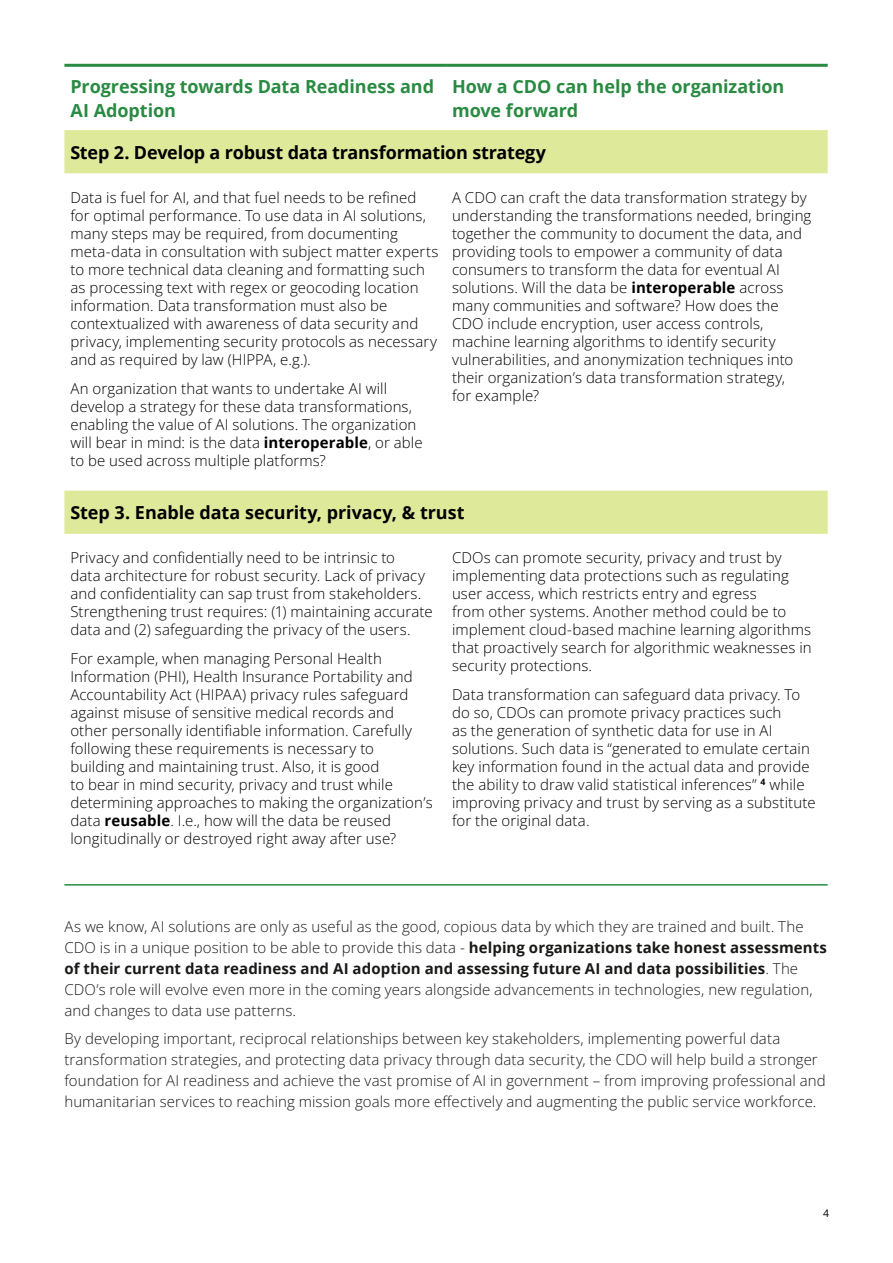
<style>
.page{position:relative;width:893px;height:1263px;background:#fff}
.page>*{position:absolute;margin:0;border:0;box-sizing:border-box;transform-origin:0 0}
.t1{font:700 18px "Open Sans";letter-spacing:-.005em;color:#000}
.t2{font:700 18px/24px "Open Sans";letter-spacing:-.005em;color:#298a42}
.t3{font:15px/18px "Open Sans";letter-spacing:.01em;color:#000}
.t4{font:15px/21px "Open Sans";letter-spacing:.01em;color:#191918}
.t5{font:10.5px "Open Sans";color:#000}
.s1{font-weight:700}
</style>
<div class="page">
<svg style="left:64px;top:130px;width:764px;height:404px"></svg>
<hr style="left:64px;top:64px;width:382px;height:3px;background:#298a42">
<hr style="left:446px;top:64px;width:382px;height:3px;background:#298a42">
<hr style="left:64px;top:884px;width:382px;height:1px;background:#298a42">
<hr style="left:446px;top:884px;width:382px;height:1px;background:#298a42">
<p class="t2" style="left:70px;top:74px;width:365px">Progressing towards Data Readiness and<br>AI Adoption</p>
<p class="t2" style="left:452px;top:74px;width:334px">How a CDO can help the organization move forward</p>
<p class="t1" style="left:70px;top:139px;width:477px">Step 2. Develop a robust data transformation strategy</p>
<p class="t3" style="left:70px;top:188px;width:370px">Data is fuel for AI, and that fuel needs to be refined for optimal performance. To use data in AI solutions, many steps may be required, from documenting meta-data in consultation with subject matter experts to more technical data cleaning and formatting such as processing text with regex or geocoding location information. Data transformation must also be contextualized with awareness of data security and privacy, implementing security protocols as necessary and as required by law (HIPPA, e.g.).</p>
<p class="t3" style="left:70px;top:379px;width:354px">An organization that wants to undertake AI will develop a strategy for these data transformations, enabling the value of AI solutions. The organization will bear in mind: is the data <span class="s1">interoperable</span>, or able to be used across multiple platforms?</p>
<p class="t3" style="left:452px;top:188px;width:361px">A CDO can craft the data transformation strategy by understanding the transformations needed, bringing together the community to document the data, and providing tools to empower a community of data consumers to transform the data for eventual AI solutions. Will the data be <span class="s1">interoperable</span> across many communities and software? How does the CDO include encryption, user access controls, machine learning algorithms to identify security vulnerabilities, and anonymization techniques into their organization’s data transformation strategy,<br>for example?</p>
<p class="t1" style="left:70px;top:500px;width:396px">Step 3. Enable data security, privacy, &amp; trust</p>
<p class="t3" style="left:70px;top:548px;width:364px">Privacy and confidentially need to be intrinsic to<br>data architecture for robust security. Lack of privacy and confidentiality can sap trust from stakeholders.<br>Strengthening trust requires: (1) maintaining accurate data and (2) safeguarding the privacy of the users.</p>
<p class="t3" style="left:70px;top:649px;width:364px">For example, when managing Personal Health Information (PHI), Health Insurance Portability and Accountability Act (HIPAA) privacy rules safeguard against misuse of sensitive medical records and other personally identifiable information. Carefully following these requirements is necessary to<br>building and maintaining trust. Also, it is good<br>to bear in mind security, privacy and trust while determining approaches to making the organization’s data <span class="s1">reusable</span>. I.e., how will the data be reused longitudinally or destroyed right away after use?</p>
<p class="t3" style="left:452px;top:548px;width:361px">CDOs can promote security, privacy and trust by implementing data protections such as regulating user access, which restricts entry and egress<br>from other systems. Another method could be to implement cloud-based machine learning algorithms that proactively search for algorithmic weaknesses in security protections.</p>
<p class="t3" style="left:452px;top:685px;width:365px">Data transformation can safeguard data privacy. To do so, CDOs can promote privacy practices such<br>as the generation of synthetic data for use in AI solutions. Such data is “generated to emulate certain key information found in the actual data and provide the ability to draw valid statistical inferences” <sup>4</sup> while improving privacy and trust by serving as a substitute for the original data.</p>
<p class="t4" style="left:64px;top:916px;width:764px">As we know, AI solutions are only as useful as the good, copious data by which they are trained and built. The CDO is in a unique position to be able to provide this data - <span class="s1">helping organizations take honest assessments of their current data readiness and AI adoption and assessing future AI and data possibilities</span>. The CDO’s role will evolve even more in the coming years alongside advancements in technologies, new regulation, and changes to data use patterns.</p>
<p class="t4" style="left:64px;top:1028px;width:763px">By developing important, reciprocal relationships between key stakeholders, implementing powerful data transformation strategies, and protecting data privacy through data security, the CDO will help build a stronger foundation for AI readiness and achieve the vast promise of AI in government – from improving professional and humanitarian services to reaching mission goals more effectively and augmenting the public service workforce.</p>
<p class="t5" style="left:823px;top:1206px;width:8px">4</p>
</div>
